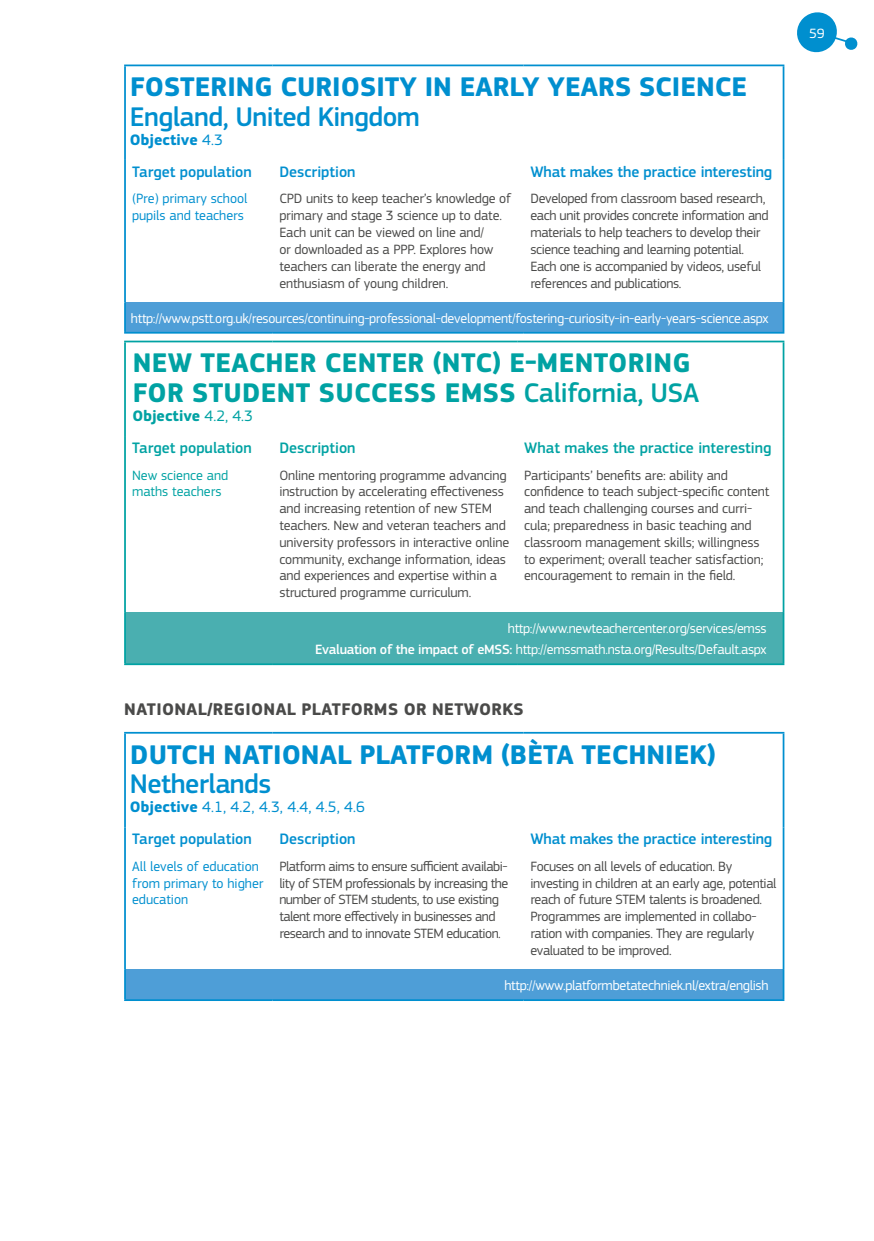
<style>
.page{position:relative;width:874px;height:1241px;background:#fff}
.page>*{position:absolute;margin:0;border:0;box-sizing:border-box;transform-origin:0 0}
.t1{font:700 28px "EC Square Sans Pro";color:#008fcf}
.t2{font:700 28px/29.8px "EC Square Sans Pro";letter-spacing:.01em;color:#00a2a3}
.t3{font:500 28px "EC Square Sans Pro";letter-spacing:-.02em;color:#008fcf}
.t4{font:700 17.5px "EC Square Sans Pro";letter-spacing:.02em;color:#4a4a49}
.t5{font:500 15.75px/31.7px "EC Square Sans Pro";letter-spacing:-.01em;color:#008fcf}
.t6{font:500 15.75px/31.7px "EC Square Sans Pro";color:#00a2a3}
.t7{font:15.75px/31.7px "EC Square Sans Pro";color:#008fcf}
.t8{font:14px/16.8px "EC Square Sans Pro";letter-spacing:-.01em;color:#4a4a49}
.t9{font:14px/21.7px "EC Square Sans Pro";letter-spacing:-.02em;color:#fff;text-align:right}
.t10{font:14px/16.8px "EC Square Sans Pro";letter-spacing:-.035em;color:#4a4a49}
.t11{font:14px/16.8px "EC Square Sans Pro";color:#008fcf}
.t12{font:14px/16.8px "EC Square Sans Pro";color:#00a2a3}
.s1{font-weight:700}
.s2{font-weight:400}
.s3{font-weight:500}
</style>
<div class="page">
<svg style="left:797px;top:12px;width:60px;height:41px"></svg>
<div style="left:125px;top:302px;width:658px;height:31px;background:#4e9ed7"></div>
<hr style="left:124px;top:66px;width:2px;height:94px;background:#008fcf">
<hr style="left:124px;top:64px;width:148px;height:2px;background:#008fcf">
<hr style="left:272px;top:64px;width:251px;height:2px;background:#008fcf">
<hr style="left:523px;top:64px;width:261px;height:2px;background:#008fcf">
<hr style="left:782px;top:66px;width:2px;height:94px;background:#008fcf">
<hr style="left:124px;top:160px;width:2px;height:142px;background:#008fcf">
<hr style="left:782px;top:160px;width:2px;height:142px;background:#008fcf">
<hr style="left:124px;top:302px;width:2px;height:30px;background:#008fcf">
<hr style="left:124px;top:332px;width:148px;height:1px;background:#008fcf">
<hr style="left:272px;top:332px;width:251px;height:1px;background:#008fcf">
<hr style="left:523px;top:332px;width:261px;height:1px;background:#008fcf">
<hr style="left:782px;top:302px;width:2px;height:30px;background:#008fcf">
<div style="left:125px;top:612px;width:658px;height:52px;background:#4aafb0"></div>
<hr style="left:124px;top:340px;width:148px;height:2px;background:#00a2a3">
<hr style="left:124px;top:342px;width:2px;height:94px;background:#00a2a3">
<hr style="left:272px;top:340px;width:245px;height:2px;background:#00a2a3">
<hr style="left:517px;top:340px;width:267px;height:2px;background:#00a2a3">
<hr style="left:124px;top:436px;width:2px;height:176px;background:#00a2a3">
<hr style="left:782px;top:436px;width:2px;height:176px;background:#00a2a3">
<hr style="left:124px;top:612px;width:2px;height:51px;background:#00a2a3">
<hr style="left:124px;top:663px;width:148px;height:2px;background:#00a2a3">
<hr style="left:272px;top:663px;width:245px;height:2px;background:#00a2a3">
<hr style="left:517px;top:663px;width:267px;height:2px;background:#00a2a3">
<hr style="left:782px;top:342px;width:2px;height:94px;background:#00a2a3">
<hr style="left:782px;top:612px;width:2px;height:51px;background:#00a2a3">
<div style="left:125px;top:969px;width:658px;height:30px;background:#4e9ed7"></div>
<hr style="left:124px;top:733px;width:2px;height:94px;background:#008fcf">
<hr style="left:124px;top:731px;width:148px;height:2px;background:#008fcf">
<hr style="left:272px;top:731px;width:251px;height:2px;background:#008fcf">
<hr style="left:523px;top:731px;width:261px;height:2px;background:#008fcf">
<hr style="left:782px;top:733px;width:2px;height:94px;background:#008fcf">
<hr style="left:124px;top:827px;width:2px;height:142px;background:#008fcf">
<hr style="left:782px;top:827px;width:2px;height:142px;background:#008fcf">
<hr style="left:124px;top:969px;width:2px;height:30px;background:#008fcf">
<hr style="left:124px;top:999px;width:148px;height:1px;background:#008fcf">
<hr style="left:272px;top:999px;width:251px;height:1px;background:#008fcf">
<hr style="left:523px;top:999px;width:261px;height:1px;background:#008fcf">
<hr style="left:782px;top:969px;width:2px;height:30px;background:#008fcf">
<h1 class="t1" style="left:130px;top:70px;width:618px">FOSTERING CURIOSITY IN EARLY YEARS SCIENCE</h1>
<h1 class="t3" style="left:130px;top:100px;width:291px">England, United Kingdom</h1>
<p class="t5" style="left:130px;top:124px;width:123px"><span class="s1">Objective</span> <span class="s2">4.3<br></span>Target population</p>
<p class="t11" style="left:132px;top:190px;width:117px">(Pre) primary school pupils and teachers</p>
<p class="t5" style="left:530px;top:156px;width:243px">What makes the practice interesting</p>
<p class="t8" style="left:530px;top:190px;width:240px">Developed from classroom based research, each unit provides concrete information and materials to help teachers to develop their science teaching and learning potential.<br>Each one is accompanied by videos, useful references and publications.</p>
<p class="t9" style="left:131px;top:307px;width:639px">http://www.pstt.org.uk/resources/continuing-professional-development/fostering-curiosity-in-early-years-science.aspx</p>
<h1 class="t2" style="left:133px;top:349px;width:567px">NEW TEACHER CENTER (NTC) E-MENTORING<br>FOR STUDENT SUCCESS EMSS <span class="s3">California, USA</span></h1>
<p class="t6" style="left:132px;top:400px;width:122px"><span class="s1">Objective</span> <span class="s2">4.2, 4.3<br></span>Target population</p>
<p class="t12" style="left:132px;top:466px;width:98px">New science and maths teachers</p>
<p class="t5" style="left:279px;top:156px;width:78px">Description</p>
<p class="t8" style="left:279px;top:190px;width:233px">CPD units to keep teacher’s knowledge of primary and stage 3 science up to date.<br>Each unit can be viewed on line and/<br>or downloaded as a PPP. Explores how teachers can liberate the energy and enthusiasm of young children.</p>
<p class="t6" style="left:524px;top:432px;width:248px">What makes the practice interesting</p>
<p class="t8" style="left:524px;top:466px;width:246px">Participants’ benefits are: ability and confidence to teach subject-specific content and teach challenging courses and curri&shy;cula; preparedness in basic teaching and classroom management skills; willingness to experiment; overall teacher satisfaction; encouragement to remain in the field.</p>
<p class="t9" style="left:315px;top:617px;width:452px">http://www.newteachercenter.org/services/emss<br><span class="s3">Evaluation of the impact of eMSS:</span> http://emssmath.nsta.org/Results/Default.aspx</p>
<p class="t6" style="left:279px;top:432px;width:78px">Description</p>
<p class="t8" style="left:279px;top:466px;width:231px">Online mentoring programme advancing instruction by accelerating effectiveness and increasing retention of new STEM teachers. New and veteran teachers and university professors in interactive online community, exchange information, ideas and experiences and expertise within a structured programme curriculum.</p>
<p class="t4" style="left:124px;top:698px;width:401px">NATIONAL/REGIONAL PLATFORMS OR NETWORKS</p>
<h1 class="t1" style="left:130px;top:737px;width:587px">DUTCH NATIONAL PLATFORM (BÈTA TECHNIEK)</h1>
<h1 class="t3" style="left:130px;top:767px;width:143px">Netherlands</h1>
<p class="t7" style="left:130px;top:791px;width:236px"><span class="s1">Objective</span> 4.1, 4.2, 4.3, 4.4, 4.5, 4.6<br><span class="s3">Target population</span></p>
<p class="t11" style="left:132px;top:857px;width:133px">All levels of education from primary to higher education</p>
<p class="t5" style="left:530px;top:823px;width:243px">What makes the practice interesting</p>
<p class="t8" style="left:530px;top:857px;width:247px">Focuses on all levels of education. By investing in children at an early age, potential reach of future STEM talents is broadened.<br>Programmes are implemented in collabo&shy;ration with companies. They are regularly evaluated to be improved.</p>
<p class="t9" style="left:504px;top:974px;width:265px">http://www.platformbetatechniek.nl/extra/english</p>
<p class="t5" style="left:279px;top:823px;width:78px">Description</p>
<p class="t10" style="left:279px;top:857px;width:230px">Platform aims to ensure sufficient availabi&shy;lity of STEM professionals by increasing the number of STEM students, to use existing talent more effectively in businesses and research and to innovate STEM education.</p>
<p class="t9" style="left:808px;top:22px;width:17px">59</p>
</div>
